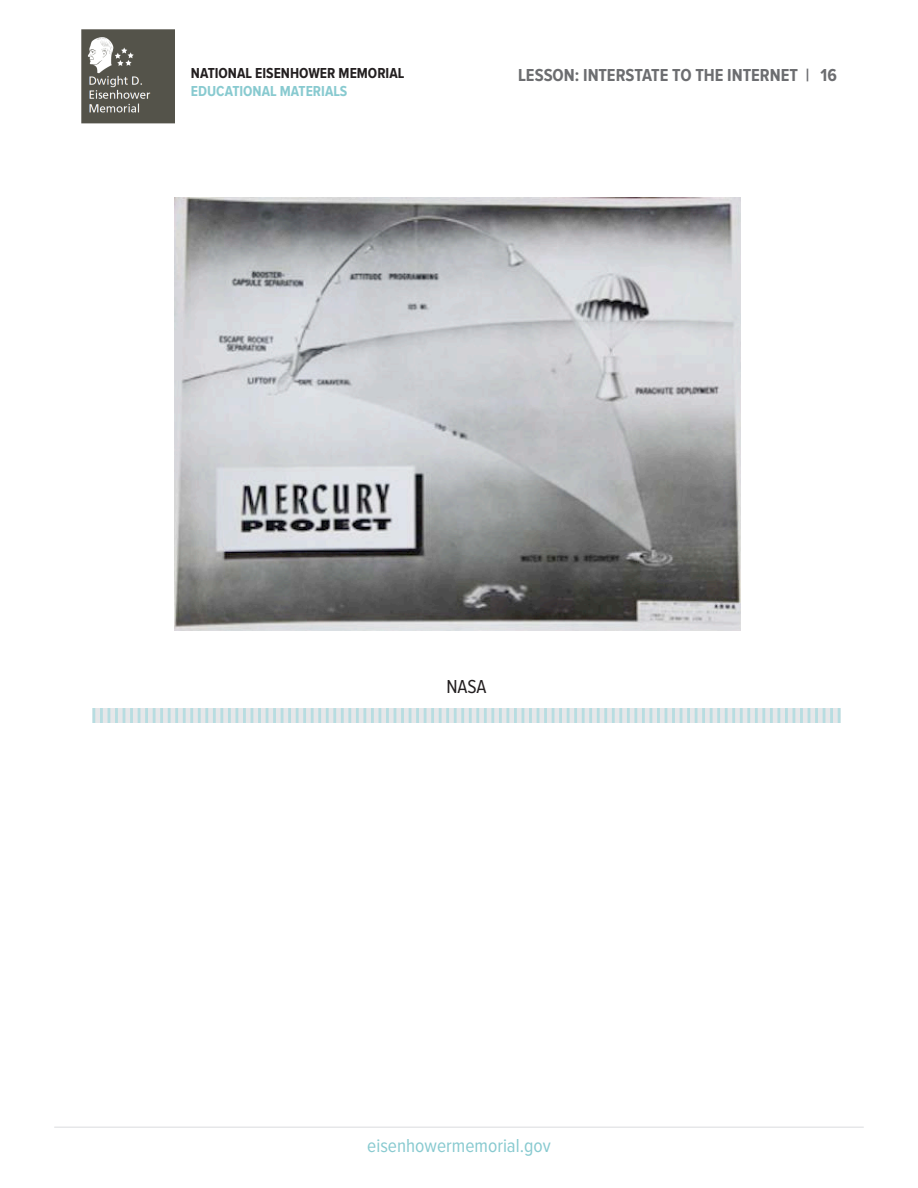
<style>
.page{position:relative;width:918px;height:1188px;background:#fff}
.page>*{position:absolute;margin:0;border:0;box-sizing:border-box;transform-origin:0 0}
.t1{font:condensed 19.5px "Proxima Nova";color:#88cad0}
.ImageCaption-wRuleBe{font:condensed 19.5px "Proxima Nova";color:#231f20}
.Running_Header-PageN{font:700 condensed 18px "Proxima Nova";color:#6c6d70}
.t2{font:700 condensed 15px "Proxima Nova";color:#231f20}
.t3{font:700 condensed 15px "Proxima Nova";color:#88cad0}
</style>
<div class="page">
<img style="left:81px;top:30px;width:93px;height:93px">
<hr style="left:54px;top:1126px;width:810px;height:2px;background:#e6e7e9">
<img style="left:174px;top:198px;width:566px;height:433px">
<div style="left:92px;top:708px;width:749px;height:15px;background:#e6e7e9"></div>
<hr style="left:92px;top:708px;width:3px;height:15px;background:#b7dde1">
<hr style="left:100px;top:708px;width:3px;height:15px;background:#b7dde1">
<svg style="left:108px;top:708px;width:2px;height:15px"></svg>
<hr style="left:115px;top:708px;width:3px;height:15px;background:#b7dde1">
<svg style="left:123px;top:708px;width:2px;height:15px"></svg>
<hr style="left:130px;top:708px;width:3px;height:15px;background:#b7dde1">
<svg style="left:138px;top:708px;width:2px;height:15px"></svg>
<hr style="left:145px;top:708px;width:3px;height:15px;background:#b7dde1">
<hr style="left:153px;top:708px;width:3px;height:15px;background:#b7dde1">
<hr style="left:160px;top:708px;width:3px;height:15px;background:#b7dde1">
<hr style="left:168px;top:708px;width:3px;height:15px;background:#b7dde1">
<hr style="left:175px;top:708px;width:3px;height:15px;background:#b7dde1">
<hr style="left:183px;top:708px;width:3px;height:15px;background:#b7dde1">
<hr style="left:190px;top:708px;width:3px;height:15px;background:#b7dde1">
<hr style="left:198px;top:708px;width:3px;height:15px;background:#b7dde1">
<hr style="left:205px;top:708px;width:3px;height:15px;background:#b7dde1">
<hr style="left:213px;top:708px;width:3px;height:15px;background:#b7dde1">
<hr style="left:220px;top:708px;width:3px;height:15px;background:#b7dde1">
<hr style="left:228px;top:708px;width:3px;height:15px;background:#b7dde1">
<svg style="left:236px;top:708px;width:2px;height:15px"></svg>
<hr style="left:243px;top:708px;width:3px;height:15px;background:#b7dde1">
<svg style="left:251px;top:708px;width:2px;height:15px"></svg>
<hr style="left:258px;top:708px;width:3px;height:15px;background:#b7dde1">
<svg style="left:266px;top:708px;width:2px;height:15px"></svg>
<hr style="left:273px;top:708px;width:3px;height:15px;background:#b7dde1">
<svg style="left:281px;top:708px;width:2px;height:15px"></svg>
<hr style="left:288px;top:708px;width:3px;height:15px;background:#b7dde1">
<hr style="left:296px;top:708px;width:3px;height:15px;background:#b7dde1">
<hr style="left:303px;top:708px;width:3px;height:15px;background:#b7dde1">
<hr style="left:311px;top:708px;width:3px;height:15px;background:#b7dde1">
<hr style="left:318px;top:708px;width:3px;height:15px;background:#b7dde1">
<hr style="left:326px;top:708px;width:3px;height:15px;background:#b7dde1">
<hr style="left:333px;top:708px;width:3px;height:15px;background:#b7dde1">
<hr style="left:341px;top:708px;width:3px;height:15px;background:#b7dde1">
<hr style="left:348px;top:708px;width:3px;height:15px;background:#b7dde1">
<hr style="left:356px;top:708px;width:3px;height:15px;background:#b7dde1">
<hr style="left:363px;top:708px;width:3px;height:15px;background:#b7dde1">
<hr style="left:371px;top:708px;width:3px;height:15px;background:#b7dde1">
<svg style="left:379px;top:708px;width:2px;height:15px"></svg>
<hr style="left:386px;top:708px;width:3px;height:15px;background:#b7dde1">
<svg style="left:394px;top:708px;width:2px;height:15px"></svg>
<hr style="left:401px;top:708px;width:3px;height:15px;background:#b7dde1">
<svg style="left:409px;top:708px;width:2px;height:15px"></svg>
<hr style="left:416px;top:708px;width:3px;height:15px;background:#b7dde1">
<hr style="left:424px;top:708px;width:3px;height:15px;background:#b7dde1">
<hr style="left:431px;top:708px;width:3px;height:15px;background:#b7dde1">
<hr style="left:439px;top:708px;width:3px;height:15px;background:#b7dde1">
<hr style="left:446px;top:708px;width:3px;height:15px;background:#b7dde1">
<hr style="left:454px;top:708px;width:3px;height:15px;background:#b7dde1">
<hr style="left:461px;top:708px;width:3px;height:15px;background:#b7dde1">
<hr style="left:469px;top:708px;width:3px;height:15px;background:#b7dde1">
<hr style="left:476px;top:708px;width:3px;height:15px;background:#b7dde1">
<hr style="left:484px;top:708px;width:3px;height:15px;background:#b7dde1">
<hr style="left:491px;top:708px;width:3px;height:15px;background:#b7dde1">
<hr style="left:499px;top:708px;width:3px;height:15px;background:#b7dde1">
<hr style="left:506px;top:708px;width:3px;height:15px;background:#b7dde1">
<hr style="left:514px;top:708px;width:3px;height:15px;background:#b7dde1">
<svg style="left:522px;top:708px;width:2px;height:15px"></svg>
<hr style="left:529px;top:708px;width:3px;height:15px;background:#b7dde1">
<svg style="left:537px;top:708px;width:2px;height:15px"></svg>
<hr style="left:544px;top:708px;width:3px;height:15px;background:#b7dde1">
<svg style="left:552px;top:708px;width:2px;height:15px"></svg>
<hr style="left:559px;top:708px;width:3px;height:15px;background:#b7dde1">
<hr style="left:567px;top:708px;width:3px;height:15px;background:#b7dde1">
<hr style="left:574px;top:708px;width:3px;height:15px;background:#b7dde1">
<hr style="left:582px;top:708px;width:3px;height:15px;background:#b7dde1">
<hr style="left:589px;top:708px;width:3px;height:15px;background:#b7dde1">
<hr style="left:597px;top:708px;width:3px;height:15px;background:#b7dde1">
<hr style="left:604px;top:708px;width:3px;height:15px;background:#b7dde1">
<hr style="left:612px;top:708px;width:3px;height:15px;background:#b7dde1">
<hr style="left:619px;top:708px;width:3px;height:15px;background:#b7dde1">
<hr style="left:627px;top:708px;width:3px;height:15px;background:#b7dde1">
<hr style="left:634px;top:708px;width:3px;height:15px;background:#b7dde1">
<hr style="left:642px;top:708px;width:3px;height:15px;background:#b7dde1">
<svg style="left:650px;top:708px;width:2px;height:15px"></svg>
<hr style="left:657px;top:708px;width:3px;height:15px;background:#b7dde1">
<svg style="left:665px;top:708px;width:2px;height:15px"></svg>
<hr style="left:672px;top:708px;width:3px;height:15px;background:#b7dde1">
<svg style="left:680px;top:708px;width:2px;height:15px"></svg>
<hr style="left:687px;top:708px;width:3px;height:15px;background:#b7dde1">
<svg style="left:695px;top:708px;width:2px;height:15px"></svg>
<hr style="left:702px;top:708px;width:3px;height:15px;background:#b7dde1">
<hr style="left:710px;top:708px;width:3px;height:15px;background:#b7dde1">
<hr style="left:717px;top:708px;width:3px;height:15px;background:#b7dde1">
<hr style="left:725px;top:708px;width:3px;height:15px;background:#b7dde1">
<hr style="left:732px;top:708px;width:3px;height:15px;background:#b7dde1">
<hr style="left:740px;top:708px;width:3px;height:15px;background:#b7dde1">
<hr style="left:747px;top:708px;width:3px;height:15px;background:#b7dde1">
<hr style="left:755px;top:708px;width:3px;height:15px;background:#b7dde1">
<hr style="left:762px;top:708px;width:3px;height:15px;background:#b7dde1">
<hr style="left:770px;top:708px;width:3px;height:15px;background:#b7dde1">
<hr style="left:777px;top:708px;width:3px;height:15px;background:#b7dde1">
<hr style="left:785px;top:708px;width:3px;height:15px;background:#b7dde1">
<svg style="left:793px;top:708px;width:2px;height:15px"></svg>
<hr style="left:800px;top:708px;width:3px;height:15px;background:#b7dde1">
<svg style="left:808px;top:708px;width:2px;height:15px"></svg>
<hr style="left:815px;top:708px;width:3px;height:15px;background:#b7dde1">
<svg style="left:823px;top:708px;width:2px;height:15px"></svg>
<hr style="left:830px;top:708px;width:3px;height:15px;background:#b7dde1">
<hr style="left:838px;top:708px;width:3px;height:15px;background:#b7dde1">
<p class="t2" style="left:191px;top:65px;width:215px">NATIONAL EISENHOWER MEMORIAL</p>
<p class="t3" style="left:191px;top:83px;width:158px">EDUCATIONAL MATERIALS</p>
<p class="Running_Header-PageN" style="left:518px;top:65px;width:320px">LESSON: INTERSTATE TO THE INTERNET | 16</p>
<p class="ImageCaption-wRuleBe" style="left:446px;top:676px;width:42px">NASA</p>
<p class="t1" style="left:367px;top:1135px;width:185px">eisenhowermemorial.gov</p>
</div>
